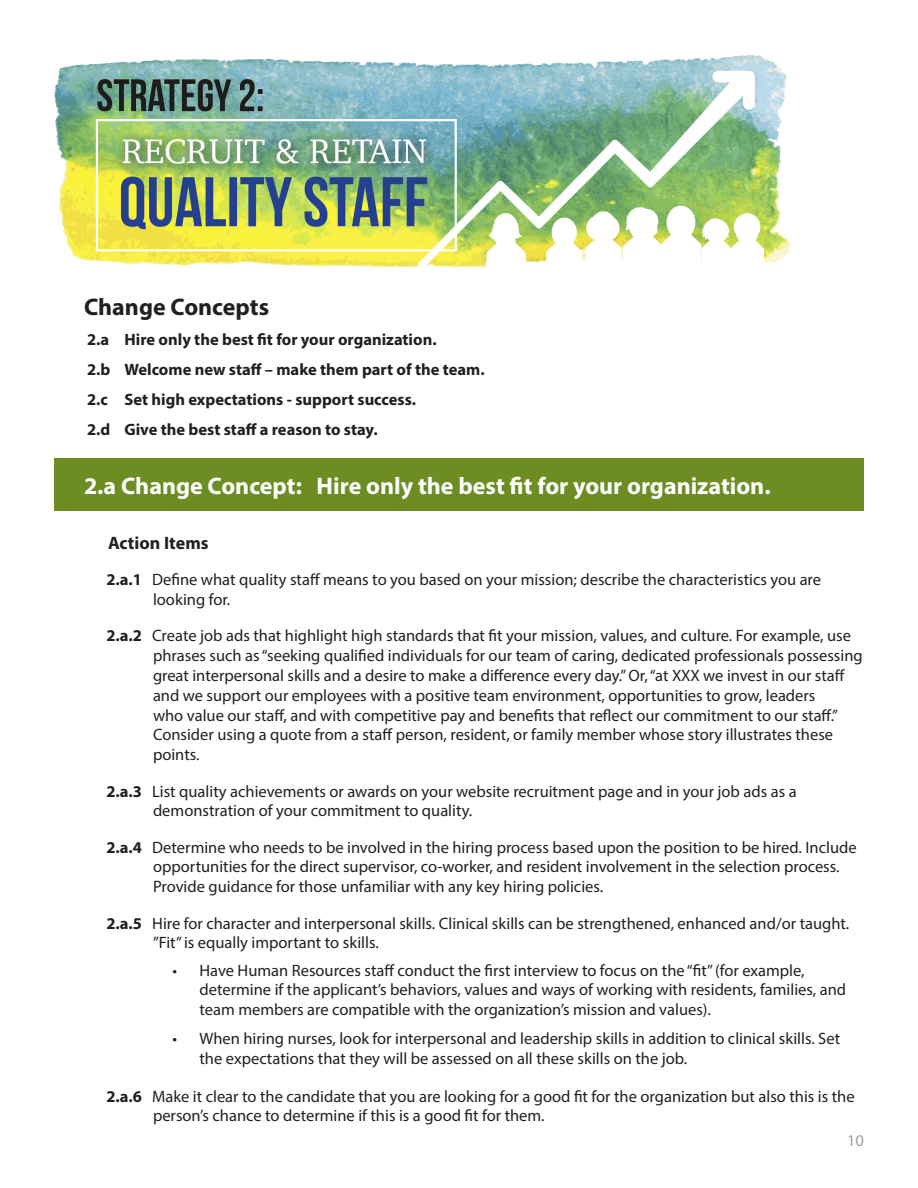
<style>
.page{position:relative;width:918px;height:1188px;background:#fff}
.page>*{position:absolute;margin:0;border:0;box-sizing:border-box;transform-origin:0 0}
.t1{font:700 24px "Myriad Pro";color:#fff}
.Change_Concepts_titl{font:700 24px "Myriad Pro";color:#231f20}
.Action_Items{font:700 18px "Myriad Pro";color:#231f20}
.Indented_Action_Item{font:16.5px/19.8px "Myriad Pro";color:#231f20}
.List_of_Change_Conce{font:700 16.5px "Myriad Pro";color:#231f20}
.t2{font:16.5px "Myriad Pro";color:#a1a1a5}
.s1{font-weight:700}
</style>
<div class="page">
<img style="left:54px;top:56px;width:737px;height:212px">
<div style="left:54px;top:458px;width:810px;height:53px;background:#6d8d23"></div>
<p class="Change_Concepts_titl" style="left:84px;top:292px;width:187px">Change Concepts</p>
<p class="List_of_Change_Conce" style="left:87px;top:329px;width:351px">2.a Hire only the best fit for your organization.</p>
<p class="List_of_Change_Conce" style="left:87px;top:359px;width:399px">2.b Welcome new staff – make them part of the team.</p>
<p class="List_of_Change_Conce" style="left:87px;top:389px;width:330px">2.c Set high expectations - support success.</p>
<p class="List_of_Change_Conce" style="left:87px;top:419px;width:292px">2.d Give the best staff a reason to stay.</p>
<p class="t1" style="left:84px;top:470px;width:688px">2.a Change Concept: Hire only the best fit for your organization.</p>
<p class="Action_Items" style="left:108px;top:531px;width:102px">Action Items</p>
<p class="Indented_Action_Item" style="left:153px;top:570px;width:670px;text-indent:-46px"><span class="s1">2.a.1</span> Define what quality staff means to you based on your mission; describe the characteristics you are looking for.</p>
<p class="Indented_Action_Item" style="left:153px;top:626px;width:711px;text-indent:-46px"><span class="s1">2.a.2</span> Create job ads that highlight high standards that fit your mission, values, and culture. For example, use phrases such as “seeking qualified individuals for our team of caring, dedicated professionals possessing great interpersonal skills and a desire to make a difference every day.” Or, “at XXX we invest in our staff and we support our employees with a positive team environment, opportunities to grow, leaders<br>who value our staff, and with competitive pay and benefits that reflect our commitment to our staff.” Consider using a quote from a staff person, resident, or family member whose story illustrates these points.</p>
<p class="Indented_Action_Item" style="left:153px;top:781px;width:645px;text-indent:-46px"><span class="s1">2.a.3</span> List quality achievements or awards on your website recruitment page and in your job ads as a demonstration of your commitment to quality.</p>
<p class="Indented_Action_Item" style="left:153px;top:837px;width:705px;text-indent:-46px"><span class="s1">2.a.4</span> Determine who needs to be involved in the hiring process based upon the position to be hired. Include opportunities for the direct supervisor, co-worker, and resident involvement in the selection process.<br>Provide guidance for those unfamiliar with any key hiring policies.</p>
<p class="Indented_Action_Item" style="left:153px;top:913px;width:698px;text-indent:-46px"><span class="s1">2.a.5</span> Hire for character and interpersonal skills. Clinical skills can be strengthened, enhanced and/or taught. ”Fit” is equally important to skills.</p>
<p class="Indented_Action_Item" style="left:200px;top:960px;width:648px;text-indent:-27px">• Have Human Resources staff conduct the first interview to focus on the “fit” (for example, determine if the applicant’s behaviors, values and ways of working with residents, families, and team members are compatible with the organization’s mission and values).</p>
<p class="Indented_Action_Item" style="left:200px;top:1028px;width:642px;text-indent:-27px">• When hiring nurses, look for interpersonal and leadership skills in addition to clinical skills. Set the expectations that they will be assessed on all these skills on the job.</p>
<p class="Indented_Action_Item" style="left:153px;top:1086px;width:703px;text-indent:-46px"><span class="s1">2.a.6</span> Make it clear to the candidate that you are looking for a good fit for the organization but also this is the person’s chance to determine if this is a good fit for them.</p>
<p class="t2" style="left:847px;top:1131px;width:18px">10</p>
</div>
